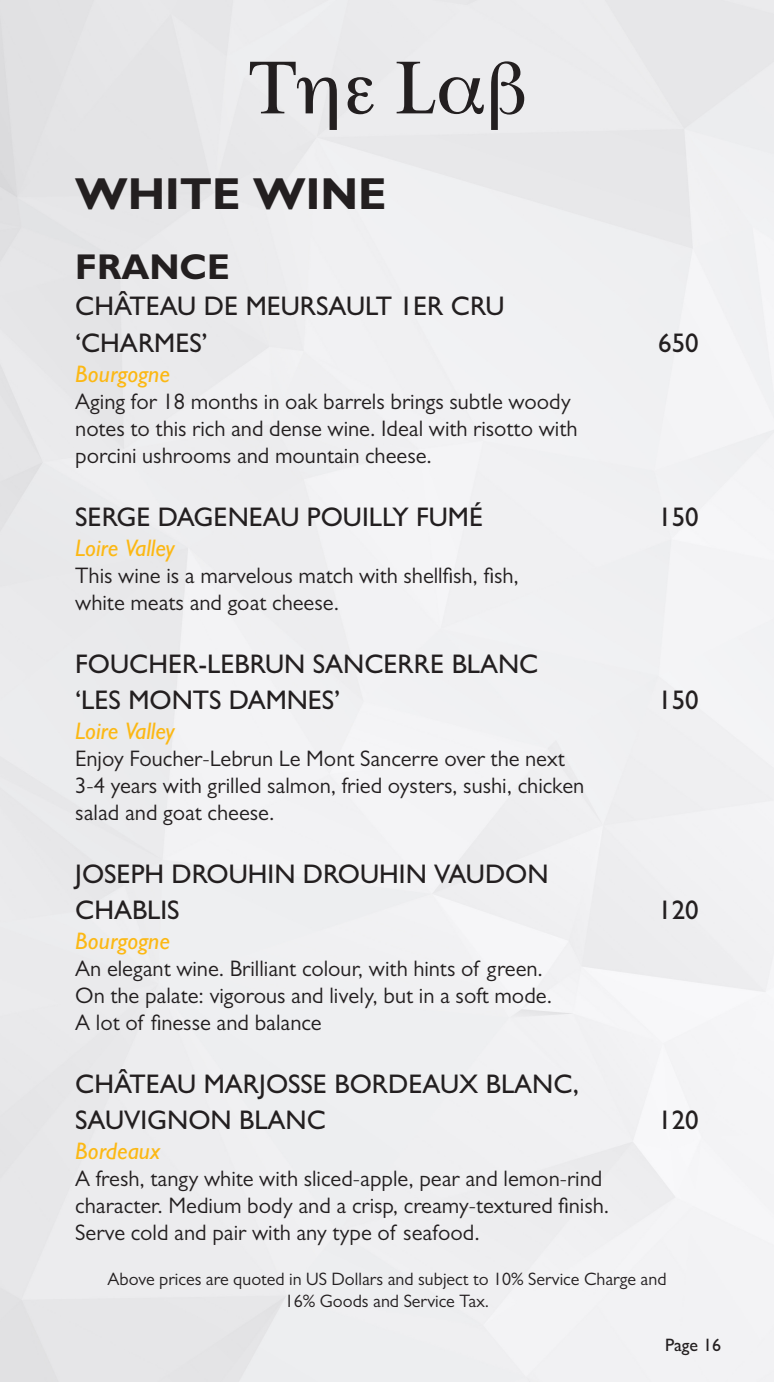
<style>
.page{position:relative;width:774px;height:1382px;background:#fff}
.page>*{position:absolute;margin:0;border:0;box-sizing:border-box;transform-origin:0 0}
.t1{font:700 45px "Gill Sans";color:#231f20}
.t2{font:700 36px "Gill Sans";color:#231f20}
.t3{font:500 27px "Gill Sans";color:#231f20}
.t4{font:italic 500 24px "Gill Sans";color:#fcb814}
.t5{font:22.5px "Gill Sans";color:#231f20}
.t6{font:18px/21.6px "Gill Sans";color:#231f20;text-align:center}
.t7{font:500 18px "Gill Sans";color:#231f20}
</style>
<div class="page">
<svg style="left:250px;top:62px;width:87px;height:68px;background:#bdbcbe"></svg>
<svg style="left:348px;top:77px;width:26px;height:37px"></svg>
<svg style="left:491px;top:61px;width:33px;height:69px;background:#a3a2a4"></svg>
<svg style="left:397px;top:62px;width:87px;height:52px;background:#b7b6b8"></svg>
<p class="t1" style="left:75px;top:166px;width:313px">WHITE WINE</p>
<p class="t2" style="left:75px;top:245px;width:156px">FRANCE</p>
<p class="t3" style="left:75px;top:290px;width:431px">CHÂTEAU DE MEURSAULT 1ER CRU</p>
<p class="t3" style="left:75px;top:326px;width:134px">‘CHARMES’</p>
<p class="t3" style="left:658px;top:326px;width:42px">650</p>
<p class="t4" style="left:75px;top:359px;width:96px">Bourgogne</p>
<p class="t5" style="left:75px;top:388px;width:497px">Aging for 18 months in oak barrels brings subtle woody</p>
<p class="t5" style="left:75px;top:415px;width:504px">notes to this rich and dense wine. Ideal with risotto with</p>
<p class="t5" style="left:75px;top:442px;width:358px">porcini ushrooms and mountain cheese.</p>
<p class="t3" style="left:75px;top:500px;width:409px">SERGE DAGENEAU POUILLY FUMÉ</p>
<p class="t3" style="left:658px;top:500px;width:42px">150</p>
<p class="t4" style="left:75px;top:533px;width:101px">Loire Valley</p>
<p class="t5" style="left:75px;top:562px;width:445px">This wine is a marvelous match with shellfish, fish,</p>
<p class="t5" style="left:75px;top:589px;width:265px">white meats and goat cheese.</p>
<p class="t3" style="left:75px;top:647px;width:465px">FOUCHER-LEBRUN SANCERRE BLANC</p>
<p class="t3" style="left:75px;top:683px;width:266px">‘LES MONTS DAMNES’</p>
<p class="t3" style="left:658px;top:683px;width:42px">150</p>
<p class="t4" style="left:75px;top:716px;width:101px">Loire Valley</p>
<p class="t5" style="left:75px;top:745px;width:491px">Enjoy Foucher-Lebrun Le Mont Sancerre over the next</p>
<p class="t5" style="left:75px;top:772px;width:510px">3-4 years with grilled salmon, fried oysters, sushi, chicken</p>
<p class="t5" style="left:75px;top:799px;width:201px">salad and goat cheese.</p>
<p class="t3" style="left:75px;top:857px;width:475px">JOSEPH DROUHIN DROUHIN VAUDON</p>
<p class="t3" style="left:75px;top:893px;width:106px">CHABLIS</p>
<p class="t3" style="left:658px;top:893px;width:42px">120</p>
<p class="t4" style="left:75px;top:926px;width:96px">Bourgogne</p>
<p class="t5" style="left:75px;top:955px;width:469px">An elegant wine. Brilliant colour, with hints of green.</p>
<p class="t5" style="left:75px;top:982px;width:478px">On the palate: vigorous and lively, but in a soft mode.</p>
<p class="t5" style="left:75px;top:1009px;width:248px">A lot of finesse and balance</p>
<p class="t3" style="left:75px;top:1067px;width:505px">CHÂTEAU MARJOSSE BORDEAUX BLANC,</p>
<p class="t3" style="left:75px;top:1103px;width:252px">SAUVIGNON BLANC</p>
<p class="t3" style="left:658px;top:1103px;width:42px">120</p>
<p class="t4" style="left:75px;top:1136px;width:87px">Bordeaux</p>
<p class="t5" style="left:75px;top:1165px;width:528px">A fresh, tangy white with sliced-apple, pear and lemon-rind</p>
<p class="t5" style="left:75px;top:1192px;width:535px">character. Medium body and a crisp, creamy-textured finish.</p>
<p class="t5" style="left:75px;top:1219px;width:406px">Serve cold and pair with any type of seafood.</p>
<p class="t6" style="left:107px;top:1268px;width:561px">Above prices are quoted in US Dollars and subject to 10% Service Charge and<br>16% Goods and Service Tax.</p>
<p class="t7" style="left:665px;top:1334px;width:58px">Page 16</p>
</div>
